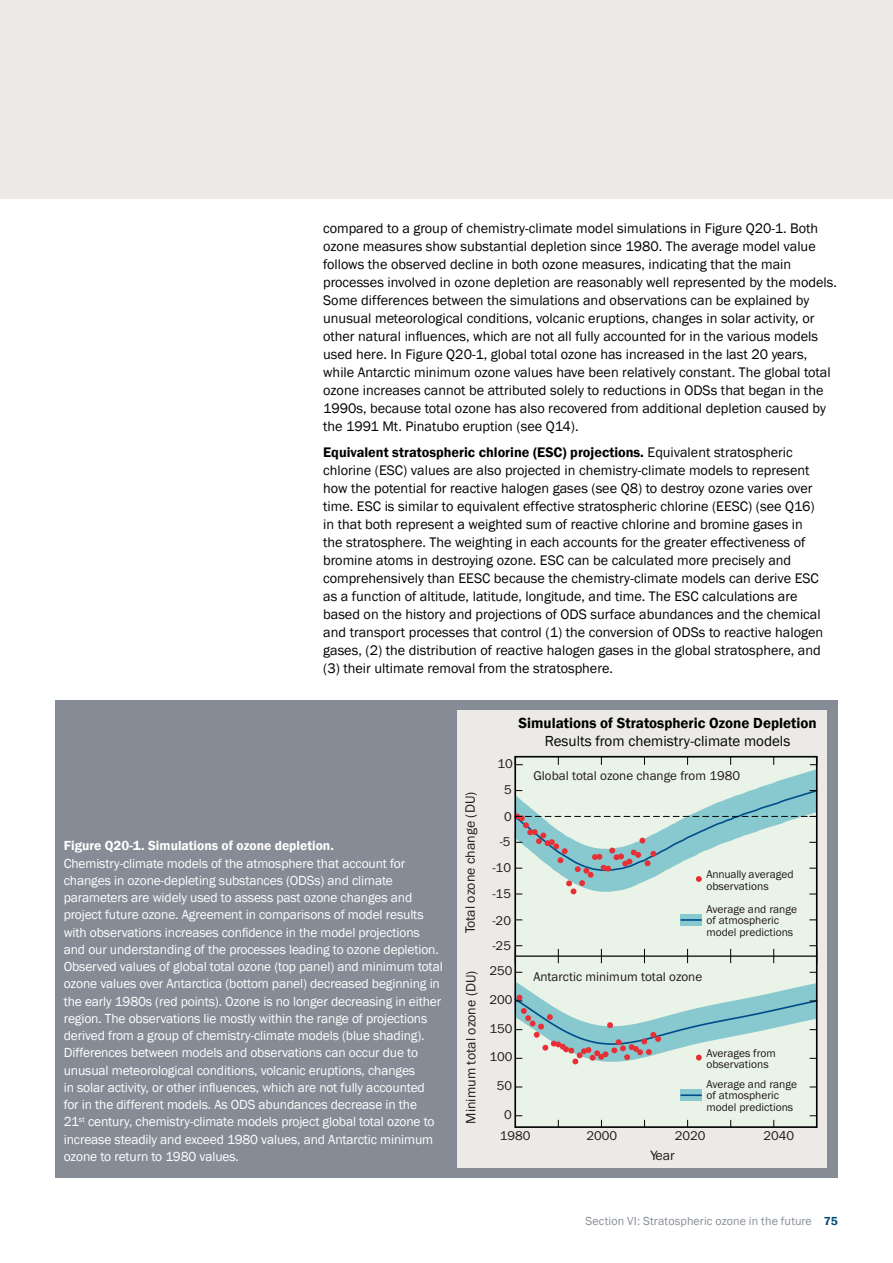
<style>
.page{position:relative;width:893px;height:1263px;background:#fff}
.page>*{position:absolute;margin:0;border:0;box-sizing:border-box;transform-origin:0 0}
.t1{font:600 15.6px "Franklin Gothic";color:#1e181a}
.t2{font:600 15px "Franklin Gothic";color:#000}
.t3{font:15px "Franklin Gothic";color:#000}
.t4{font:14.25px/18px "Franklin Gothic";color:#000}
.t5{font:13.95px "Franklin Gothic";color:#1e181a}
.t6{font:13.95px "Franklin Gothic";color:#20191b}
.t7{font:13.5px/17.2px "Franklin Gothic";letter-spacing:-.01em;color:#fff}
.t8{font:600 13.5px "Franklin Gothic";color:#fff}
.t9{font:13.2px/25.5px "Franklin Gothic";color:#1e181a}
.t10{font:12px "Franklin Gothic";letter-spacing:.01em;color:#868c96}
.t11{font:11.55px/11.6px "Franklin Gothic";color:#1e181a}
.t12{font:11.55px/11.6px "Franklin Gothic";color:#1d1818}
.s1{font-weight:600}
.s2{font-weight:600;color:#004b78}
</style>
<div class="page">
<div style="left:0;top:0;width:893px;height:198px;background:#ebeae6"></div>
<div style="left:55px;top:701px;width:783px;height:477px;background:#868c96"></div>
<div style="left:457px;top:710px;width:370px;height:457px;background:#ebeae6"></div>
<div style="left:515px;top:757px;width:302px;height:370px;background:#eaf3e8"></div>
<div style="left:681px;top:914px;width:21px;height:11px;background:#87c9ce"></div>
<hr style="left:681px;top:919px;width:21px;height:2px;background:#004c8b">
<div style="left:681px;top:1089px;width:21px;height:12px;background:#87c9ce"></div>
<hr style="left:681px;top:1094px;width:21px;height:2px;background:#004c8b">
<hr style="left:515px;top:955px;width:302px;height:2px;background:#010202">
<svg style="left:773px;top:949px;width:1px;height:14px"></svg>
<svg style="left:730px;top:949px;width:1px;height:14px"></svg>
<svg style="left:687px;top:949px;width:1px;height:14px"></svg>
<svg style="left:644px;top:949px;width:1px;height:14px"></svg>
<svg style="left:601px;top:949px;width:1px;height:14px"></svg>
<svg style="left:558px;top:949px;width:1px;height:14px"></svg>
<svg style="left:809px;top:945px;width:8px;height:18px"></svg>
<svg style="left:515px;top:945px;width:7px;height:18px"></svg>
<svg style="left:514px;top:981px;width:304px;height:83px"></svg>
<svg style="left:514px;top:756px;width:304px;height:138px"></svg>
<p class="t4" style="left:323px;top:220px;width:515px">compared to a group of chemistry-climate model simulations in Figure Q20-1. Both ozone measures show substantial depletion since 1980. The average model value follows the observed decline in both ozone measures, indicating that the main processes involved in ozone depletion are reasonably well represented by the models.<br>Some differences between the simulations and observations can be explained by unusual meteorological conditions, volcanic eruptions, changes in solar activity, or other natural influences, which are not all fully accounted for in the various models used here. In Figure Q20-1, global total ozone has increased in the last 20 years, while Antarctic minimum ozone values have been relatively constant. The global total ozone increases cannot be attributed solely to reductions in ODSs that began in the 1990s, because total ozone has also recovered from additional depletion caused by the 1991 Mt. Pinatubo eruption (see Q14).</p>
<p class="t4" style="left:323px;top:443px;width:502px"><span class="s1">Equivalent stratospheric chlorine (ESC) projections.</span> Equivalent stratospheric chlorine (ESC) values are also projected in chemistry-climate models to represent how the potential for reactive halogen gases (see Q8) to destroy ozone varies over time. ESC is similar to equivalent effective stratospheric chlorine (EESC) (see Q16) in that both represent a weighted sum of reactive chlorine and bromine gases in the stratosphere. The weighting in each accounts for the greater effectiveness of bromine atoms in destroying ozone. ESC can be calculated more precisely and comprehensively than EESC because the chemistry-climate models can derive ESC as a function of altitude, latitude, longitude, and time. The ESC calculations are based on the history and projections of ODS surface abundances and the chemical and transport processes that control (1) the conversion of ODSs to reactive halogen gases, (2) the distribution of reactive halogen gases in the global stratosphere, and (3) their ultimate removal from the stratosphere.</p>
<p class="t1" style="left:473px;top:712px;width:311px">Simulations of Stratospheric Ozone Depletion</p>
<p class="t6" style="left:527px;top:731px;width:230px">Results from chemistry-climate models</p>
<p class="t2" style="left:519px;top:714px;width:300px">Simulations of Stratospheric Ozone Depletion</p>
<p class="t3" style="left:545px;top:732px;width:247px">Results from chemistry-climate models</p>
<p class="t8" style="left:64px;top:837px;width:272px">Figure Q20-1. Simulations of ozone depletion.</p>
<p class="t7" style="left:64px;top:855px;width:380px">Chemistry-climate models of the atmosphere that account for changes in ozone-depleting substances (ODSs) and climate parameters are widely used to assess past ozone changes and project future ozone. Agreement in comparisons of model results with observations increases confidence in the model projections and our understanding of the processes leading to ozone depletion.<br>Observed values of global total ozone (top panel) and minimum total ozone values over Antarctica (bottom panel) decreased beginning in the early 1980s (red points). Ozone is no longer decreasing in either region. The observations lie mostly within the range of projections derived from a group of chemistry-climate models (blue shading).<br>Differences between models and observations can occur due to unusual meteorological conditions, volcanic eruptions, changes<br>in solar activity, or other influences, which are not fully accounted for in the different models. As ODS abundances decrease in the<br>21<sup>st</sup> century, chemistry-climate models project global total ozone to increase steadily and exceed 1980 values, and Antarctic minimum ozone to return to 1980 values.</p>
<p class="t5" style="left:461px;top:933px;width:143px;rotate:-90deg">Total ozone change (DU)</p>
<p class="t5" style="left:462px;top:1123px;width:154px;rotate:-90deg">Minimum total ozone (DU)</p>
<p class="t9" style="left:497px;top:751px;width:17px">10</p>
<p class="t9" style="left:504px;top:777px;width:9px">5</p>
<p class="t9" style="left:504px;top:804px;width:9px">0</p>
<p class="t9" style="left:500px;top:829px;width:12px">-5</p>
<p class="t9" style="left:492px;top:854px;width:20px;line-height:26.2px">-10 -15</p>
<p class="t9" style="left:492px;top:908px;width:20px">-20 -25</p>
<p class="t9" style="left:489px;top:958px;width:25px">250</p>
<p class="t9" style="left:489px;top:987px;width:25px">200</p>
<p class="t9" style="left:489px;top:1016px;width:25px">150</p>
<p class="t9" style="left:489px;top:1044px;width:25px">100</p>
<p class="t9" style="left:497px;top:1073px;width:17px">50</p>
<p class="t9" style="left:504px;top:1102px;width:9px">0</p>
<p class="t9" style="left:533px;top:763px;width:208px">Global total ozone change from 1980</p>
<p class="t12" style="left:706px;top:869px;width:89px">Annually averaged observations</p>
<p class="t11" style="left:706px;top:903px;width:92px">Average and range of atmospheric model predictions</p>
<p class="t9" style="left:533px;top:964px;width:170px">Antarctic minimum total ozone</p>
<p class="t12" style="left:706px;top:1047px;width:71px">Averages from observations</p>
<p class="t11" style="left:706px;top:1078px;width:92px">Average and range of atmospheric model predictions</p>
<p class="t9" style="left:500px;top:1123px;width:32px">1980</p>
<p class="t9" style="left:586px;top:1123px;width:32px">2000</p>
<p class="t9" style="left:675px;top:1123px;width:32px">2020</p>
<p class="t9" style="left:763px;top:1123px;width:32px">2040</p>
<p class="t5" style="left:650px;top:1146px;width:26px">Year</p>
<p class="t10" style="left:585px;top:1214px;width:254px">Section VI: Stratospheric ozone in the future <span class="s2">75</span></p>
</div>
